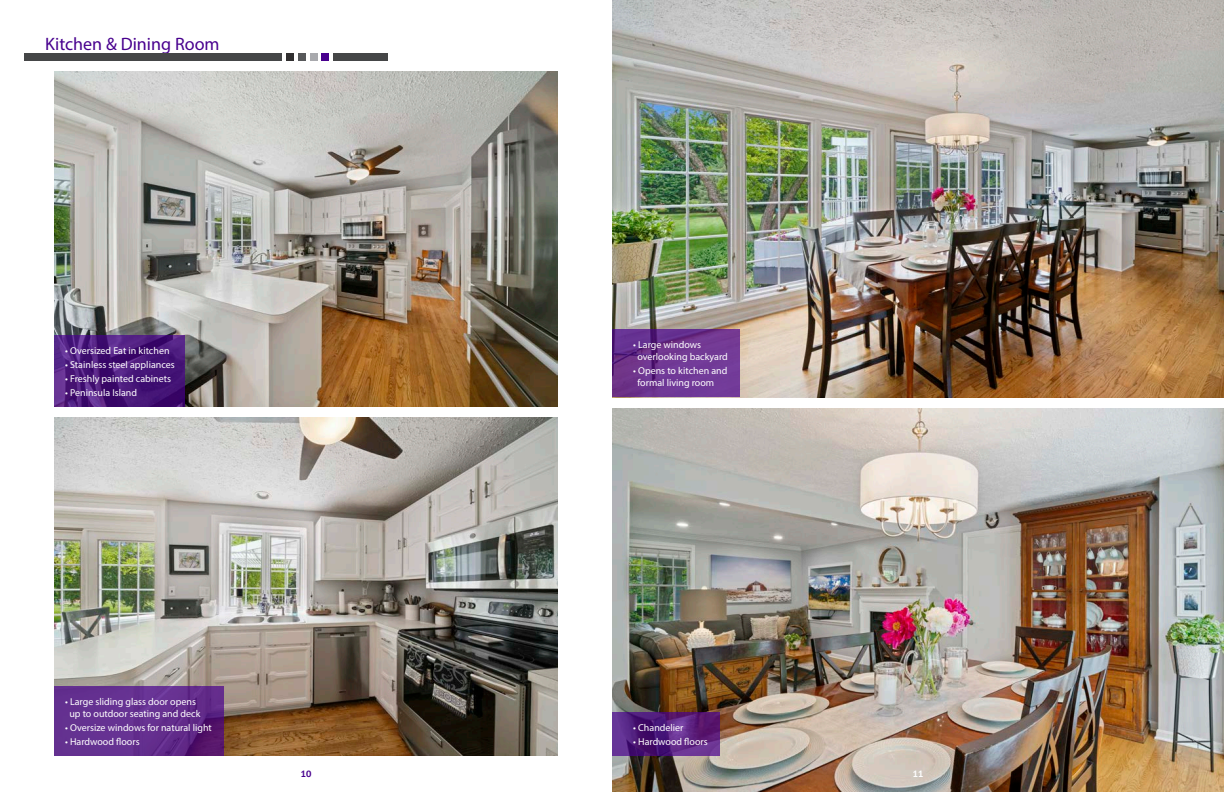
<style>
.page{position:relative;width:1224px;height:792px;background:#fff}
.page>*{position:absolute;margin:0;border:0;box-sizing:border-box;transform-origin:0 0}
.t1{font:18px "Myriad Pro";color:#48008e}
.t2{font:10px "Myriad Pro";color:#fff}
.t3{font:700 9px "PT Sans Caption";color:#48008e}
.t4{font:700 9px "PT Sans Caption";color:#fff}
</style>
<div class="page">
<img style="left:612px;top:409px;width:612px;height:383px">
<div style="left:24px;top:54px;width:257px;height:7px;background:#454647"></div>
<div style="left:333px;top:54px;width:55px;height:7px;background:#454647"></div>
<div style="left:310px;top:54px;width:7px;height:7px;background:#a8a9ad"></div>
<div style="left:286px;top:54px;width:8px;height:7px;background:#312f30"></div>
<div style="left:298px;top:54px;width:8px;height:7px;background:#57585a"></div>
<div style="left:322px;top:54px;width:7px;height:7px;background:#48008e"></div>
<img style="left:612px;top:0;width:612px;height:397px">
<svg style="left:612px;top:330px;width:127px;height:67px;fill:#703894"></svg>
<svg style="left:612px;top:712px;width:107px;height:44px"></svg>
<img style="left:54px;top:72px;width:504px;height:335px">
<img style="left:54px;top:418px;width:504px;height:338px">
<svg style="left:54px;top:335px;width:131px;height:72px"></svg>
<svg style="left:54px;top:686px;width:169px;height:70px;fill:#643090"></svg>
<p class="t1" style="left:45px;top:32px;width:176px">Kitchen &amp; Dining Room</p>
<p class="t2" style="left:65px;top:344px;width:106px">• Oversized Eat in kitchen</p>
<p class="t2" style="left:65px;top:358px;width:111px">• Stainless steel appliances</p>
<p class="t2" style="left:65px;top:372px;width:107px">• Freshly painted cabinets</p>
<p class="t2" style="left:65px;top:386px;width:73px">• Peninsula Island</p>
<p class="t2" style="left:65px;top:695px;width:132px">• Large sliding glass door opens</p>
<p class="t2" style="left:69px;top:707px;width:133px">up to outdoor seating and deck</p>
<p class="t2" style="left:65px;top:721px;width:148px">• Oversize windows for natural light</p>
<p class="t2" style="left:65px;top:735px;width:76px">• Hardwood floors</p>
<p class="t3" style="left:301px;top:768px;width:12px">10</p>
<p class="t2" style="left:633px;top:339px;width:69px">• Large windows</p>
<p class="t2" style="left:637px;top:351px;width:92px">overlooking backyard</p>
<p class="t2" style="left:633px;top:365px;width:96px">• Opens to kitchen and</p>
<p class="t2" style="left:637px;top:377px;width:78px">formal living room</p>
<p class="t2" style="left:633px;top:721px;width:52px">• Chandelier</p>
<p class="t2" style="left:633px;top:735px;width:76px">• Hardwood floors</p>
<p class="t4" style="left:913px;top:768px;width:12px">11</p>
</div>
